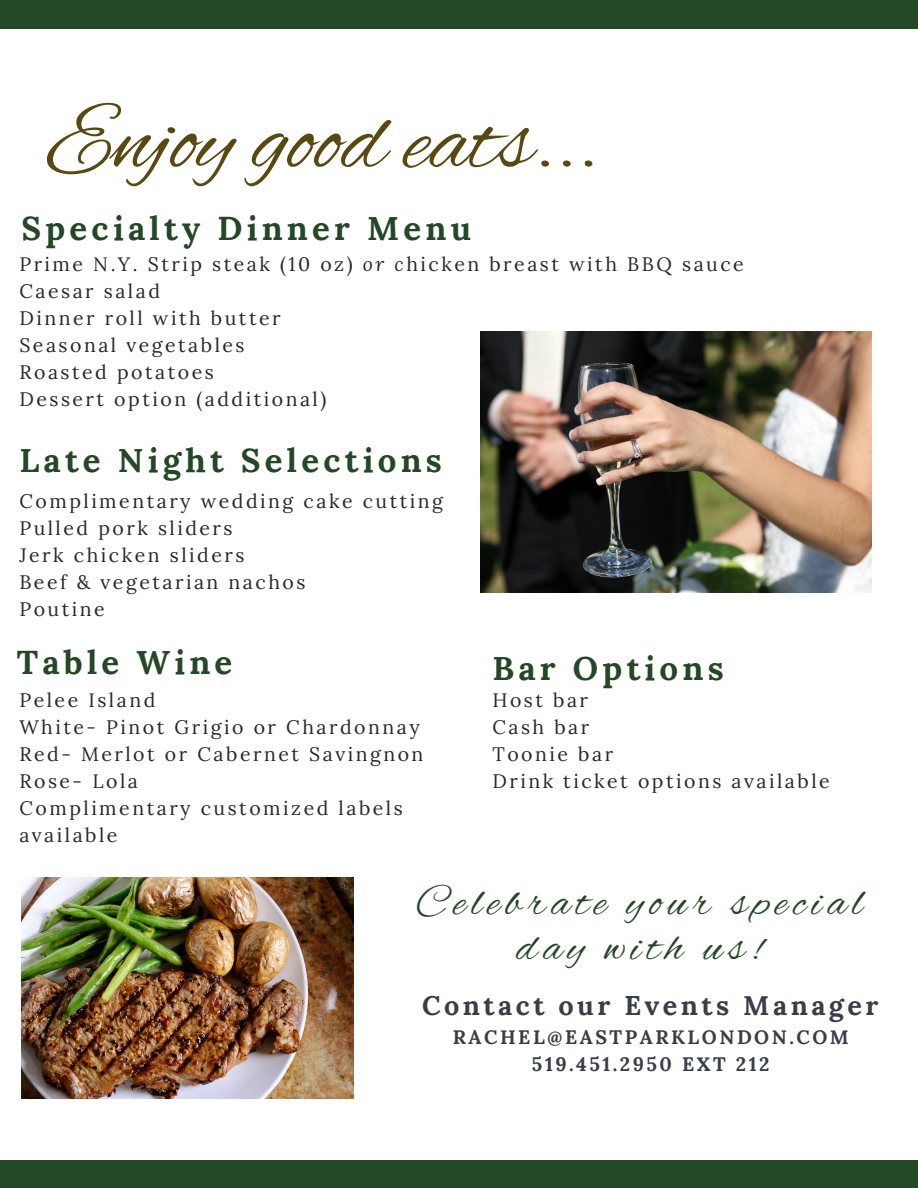
<style>
.page{position:relative;width:918px;height:1188px;background:#fff}
.page>*{position:absolute;margin:0;border:0;box-sizing:border-box;transform-origin:0 0}
.t1{font:96px "Alex Brush";color:#584910}
.t2{font:45px/45px "Alex Brush";letter-spacing:.13em;color:#244725;text-align:center}
.t3{font:700 33px "Lora";letter-spacing:.13em;color:#244725}
.t4{font:700 27px "Lora";letter-spacing:.13em;color:#383e48}
.t5{font:19.5px/27px "Lora";letter-spacing:.13em;color:#282828}
.t6{font:700 19.5px/27px "Lora";letter-spacing:.13em;color:#383e48;text-align:center}
.s1{font-style:italic}
</style>
<div class="page">
<div style="left:0;top:0;width:918px;height:29px;background:#244725"></div>
<div style="left:0;top:1160px;width:918px;height:28px;background:#244725"></div>
<img style="left:22px;top:878px;width:331px;height:220px">
<img style="left:480px;top:331px;width:392px;height:261px">
<h1 class="t1" style="left:47px;top:87px;width:553px">Enjoy good eats...</h1>
<h3 class="t3" style="left:22px;top:207px;width:451px">Specialty Dinner Menu</h3>
<p class="t5" style="left:19px;top:250px;width:726px">Prime N.Y. Strip steak (10 oz) <span class="s1">or c</span>hicken breast with BBQ sauce<br>Caesar salad<br>Dinner roll with butter<br>Seasonal vegetables<br>Roasted potatoes<br>Dessert option (additional)</p>
<h3 class="t3" style="left:19px;top:439px;width:424px">Late Night Selections</h3>
<p class="t5" style="left:19px;top:488px;width:425px">Complimentary wedding cake cutting<br>Pulled pork sliders<br>Jerk chicken sliders<br>Beef &amp; vegetarian nachos<br>Poutine</p>
<h3 class="t3" style="left:17px;top:641px;width:217px">Table Wine</h3>
<p class="t5" style="left:19px;top:686px;width:406px">Pelee Island<br>White- Pinot Grigio or Chardonnay<br>Red- Merlot or Cabernet Savingnon<br>Rose- Lola<br>Complimentary customized labels available</p>
<h3 class="t3" style="left:492px;top:646px;width:233px">Bar Options</h3>
<p class="t5" style="left:492px;top:686px;width:339px">Host bar<br>Cash bar<br>Toonie bar<br>Drink ticket options available</p>
<h2 class="t2" style="left:416px;top:883px;width:449px">Celebrate your special day with us!</h2>
<h3 class="t4" style="left:422px;top:988px;width:458px">Contact our Events Manager</h3>
<p class="t6" style="left:453px;top:1024px;width:398px">RACHEL@EASTPARKLONDON.COM<br>519.451.2950 EXT 212</p>
</div>
